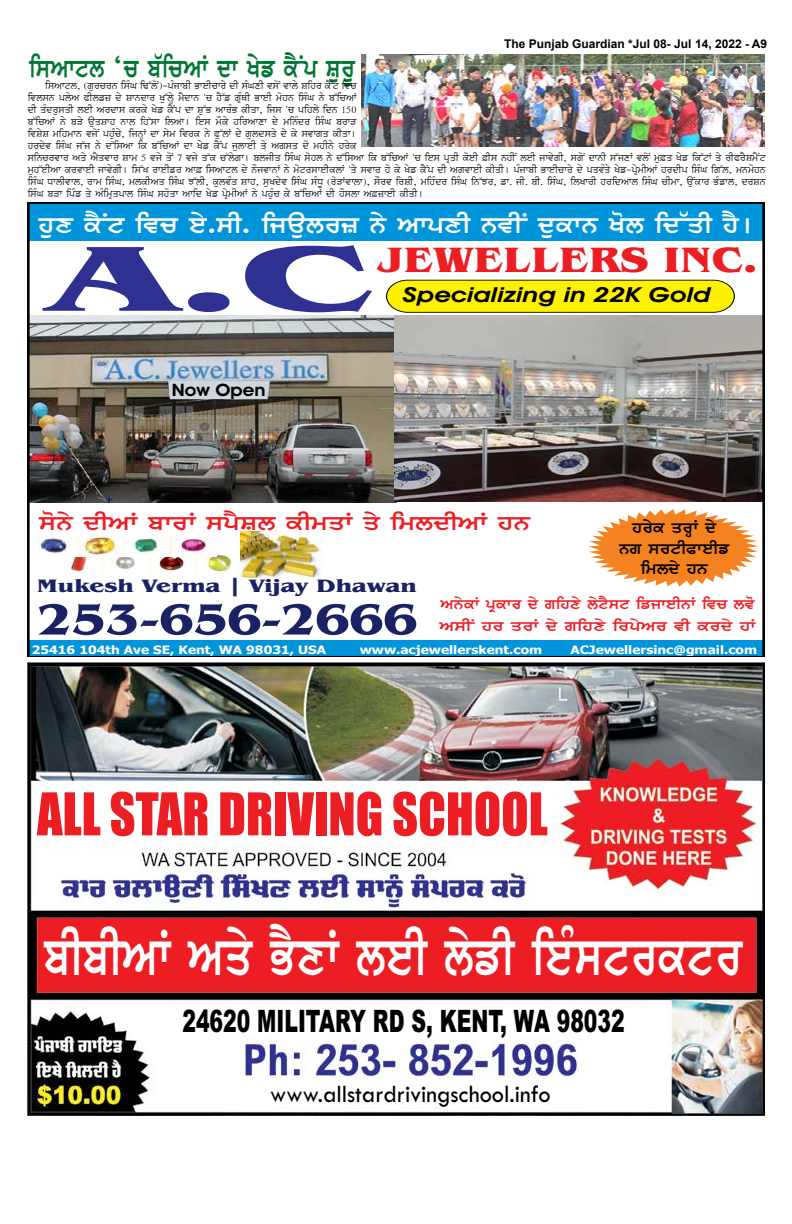
<style>
.page{position:relative;width:792px;height:1224px;background:#fff}
.page>*{position:absolute;margin:0;border:0;box-sizing:border-box;transform-origin:0 0}
.t1{font:700 95.5px "Benguiat IT Cby BT";color:#2e3092;scale:1.96 1}
.t2{font:700 55.9px "Anmol Lipi";color:#fff;scale:.77 1}
.t3{font:54.4px "Impact";color:#ed1d24;scale:.92 1}
.t4{font:700 45.1px "Benguiat IT Cby BT";color:#1b2264;scale:1.15 1}
.t5{font:700 36.4px "Benguiat IT Cby BT";color:#ed1d24;scale:1.2 1}
.t6{font:900 30.9px "Arial";color:#000;scale:.66 1}
.t7{font:700 27px "Anmol Lipi";color:#007735;scale:.82 1}
.t8{font:25.6px "Tw Cen";color:#000;scale:.95 1}
.t9{font:700 24.5px "Anmol Lipi";color:#fff;scale:1.09 1}
.t10{font:700 21.4px "Anmol Lipi";color:#ed1d24;scale:1.22 1}
.t11{font:italic 600 20.8px "Avant Garde IT Cby BT";color:#000;scale:1.31 1}
.t12{font:700 18.6px "Benguiat IT Cby BT";color:#1b2264;scale:1.33 1}
.t13{font:600 17.2px "Avant Garde IT Cby BT";color:#000;scale:1.11 1}
.t14{font:700 16.1px "Anmol Lipi";color:#000;scale:1.06 1}
.t15{font:700 14.6px "Anmol Lipi";color:#ed1d24;scale:1.09 1}
.t16{font:700 14.6px "Anmol Lipi";color:#ed1d24;scale:1.22 1}
.t17{font:700 12px "Arial";color:#000}
.t18{font:700 11.6px "Tahoma";color:#fff;scale:1.18 1}
.t19{font:10px/12px "Anmol Lipi";color:#000}
</style>
<div class="page">
<img style="left:27px;top:662px;width:738px;height:454px">
<div style="left:36px;top:786px;width:519px;height:60px;background:#fff"></div>
<div style="left:248px;top:1079px;width:316px;height:28px;background:#fff"></div>
<div style="left:152px;top:1007px;width:508px;height:28px;background:#fff"></div>
<div style="left:44px;top:921px;width:704px;height:66px;background:#ed1d24"></div>
<img style="left:29px;top:205px;width:734px;height:450px">
<div style="left:168px;top:381px;width:101px;height:18px;background:#cfd6de"></div>
<img style="left:362px;top:55px;width:403px;height:92px">
<p class="t17" style="left:504px;top:36px;width:264px">The Punjab Guardian *Jul 08- Jul 14, 2022 - A9</p>
<h3 class="t7" style="left:29px;top:52px;width:399px">ISAWTL ‘C B`ICAW DW KYF KYNP SURU</h3>
<p class="t19" style="left:28px;top:80px;width:740px;text-indent:17px">ISAWTL, (GURCRN ISMG IF~LON)-PMJWBI BWEICWRYDI SMGXI VSON VWLYSIHR KYNT IVC<br>IVLSN PLYA PILFZ DYSWNDWR KU~LHYMYDWN 'C HY~F GRMQI BWEI MOHN ISMG NYB~ICAW<br>DI QMDRUSQI LEI ARDWS KRKYKYF KYNP DW SU~B AWRMB KIQW, IJS 'C PIHLYIDN 150<br>B~ICAW NYBVYAUQSWH NWL IH~SW ILAW[ IES MOKYHIRAWXW DYMINMDR ISMG BRWV<br>IVSYS MIHMWN VJON PHUMCY, IJNHW DW SYM IVRK NYPU~LW DYGULDSQYDYKYSVWGQ KIQW[<br>HRDYV ISMG J~J NYD~ISAW IK B~ICAW DW KYF KYNP JULWEI QYAGSQ DO MHINYHRYK<br>SINCRVWR AQYAYQVWR SWM 5 VJYQON 7 VJYQ~K C~LYGW[ BLJIQ ISMG SOHL NYD~ISAW IK B~ICAW 'C IES PRQI KOEI &amp;IS NHIN LEI JWVYGI, SGON DWNI S~JXW VLON MU&amp;Q KYF IK~TW QYRIPRYSMYNT MUH~EIAW KRVWEI JWVYGI[ IS~K RWEIFR AW&amp; ISAWTL DYNOJVWNW NYMOTRSWEIKLW 'QYSVWR HO KYKYF KYNP DI AGVWEI KIQI[ PMJWBI BWEICWRYDYPQVMQYKYF-PRYMIAW HRDIP ISMG IG~L, MNMOHN ISMG DWLIVWL, RWM ISMG, MLKIAQ ISMG J~LI, KULVMQ SWH, SUKDYV ISMG SMDU (ROVWVWLW), SORV IRSI, MIHMDR ISMG IN~JR, FW. JI. BI. ISMG, ILKWRI HRIDAWL ISMG CIMW, AUNKWR BMFWL, DRSN ISMG BVW IPMF QYAMIMRQPWL ISMG SHOQW AWID KYF PRYMIAW NYPHUMC KYB~ICAW DI HOSLW A&amp;ZWEI KIQI[</p>
<h3 class="t9" style="left:39px;top:210px;width:660px">HUX KYNT IVC EY.SI. IJAULRZ NYAWPXI NVIN DUKWN KOL ID~QI HY[</h3>
<h1 class="t1" style="left:52px;top:219px;width:166px">A.C</h1>
<h3 class="t5" style="left:377px;top:237px;width:318px">JEWELLERS INC.</h3>
<h3 class="t11" style="left:403px;top:282px;width:237px">Specializing in 22K Gold</h3>
<h3 class="t13" style="left:172px;top:379px;width:86px">Now Open</h3>
<h3 class="t10" style="left:39px;top:510px;width:404px">SONYDIAW BWRW SPYSL KIMQW QYIMLDIAW HN</h3>
<h3 class="t14" style="left:632px;top:518px;width:90px">HRYK QRHW DY</h3>
<h3 class="t14" style="left:619px;top:539px;width:105px">NG SRTIPWEIF</h3>
<h3 class="t14" style="left:641px;top:559px;width:65px">IMLDYHN</h3>
<h3 class="t12" style="left:37px;top:575px;width:287px">Mukesh Verma | Vijay Dhawan</h3>
<h3 class="t4" style="left:37px;top:591px;width:332px">253-656-2666</h3>
<h3 class="t15" style="left:441px;top:596px;width:297px">ANYKW PRKWR DYGIHXYLYTYST IFJWEINW IVC LVO</h3>
<h3 class="t16" style="left:439px;top:617px;width:261px">ASIN HR QRW DYGIHXYIRPYAR VI KRDYHW</h3>
<p class="t18" style="left:32px;top:641px;width:251px">25416 104th Ave SE, Kent, WA 98031, USA</p>
<p class="t18" style="left:360px;top:641px;width:156px">www.acjewellerskent.com</p>
<p class="t18" style="left:570px;top:641px;width:160px">ACJewellersinc@gmail.com</p>
<h3 class="t3" style="left:37px;top:772px;width:557px">ALL STAR DRIVING SCHOOL</h3>
<h2 class="t2" style="left:44px;top:923px;width:908px">BIBIAW AQY BYXW LEI LYFI IEMSTRKTR</h2>
<h3 class="t6" style="left:182px;top:999px;width:672px">24620 MILITARY RD S, KENT, WA 98032</h3>
<h3 class="t8" style="left:270px;top:1079px;width:297px">www.allstardrivingschool.info</h3>
</div>
